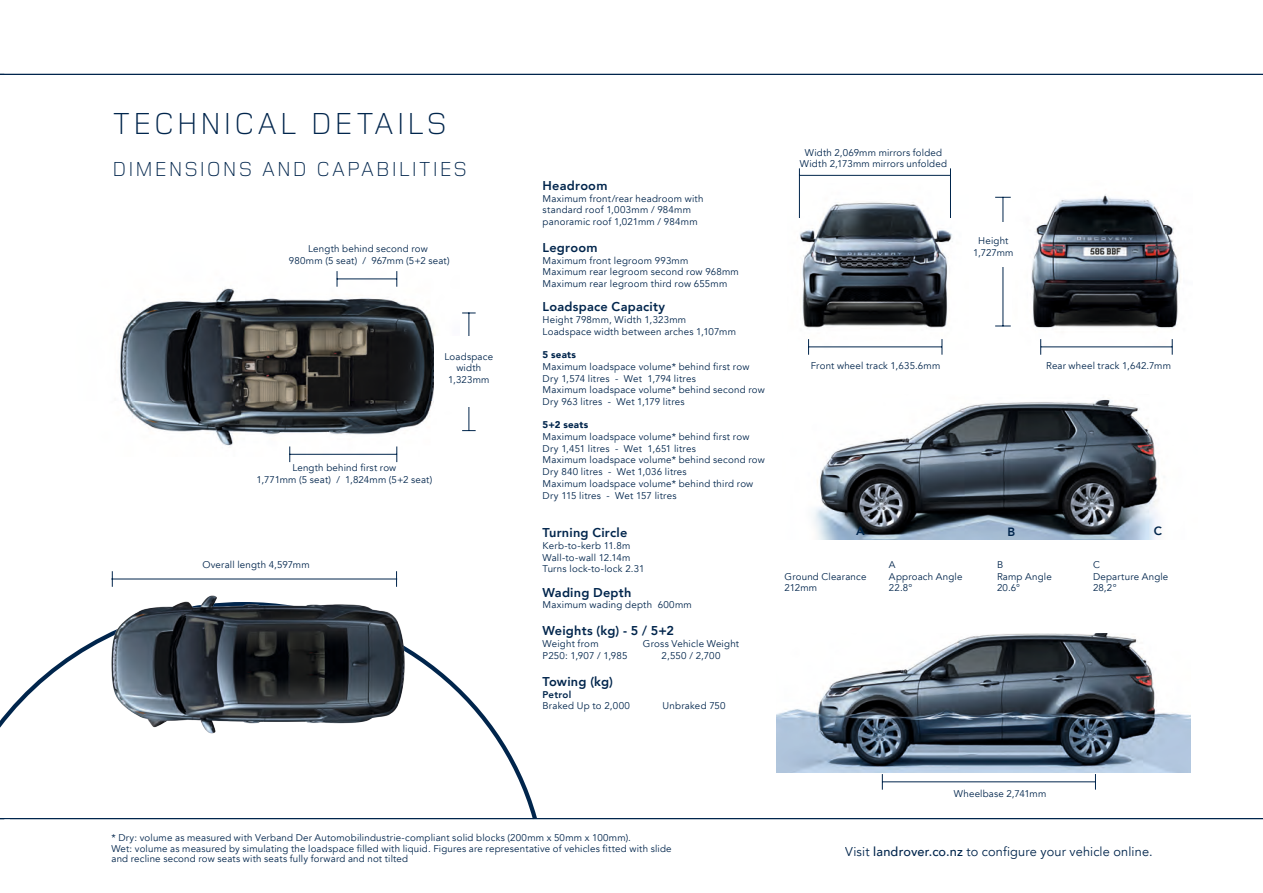
<style>
.page{position:relative;width:1263px;height:893px;background:#fff}
.page>*{position:absolute;margin:0;border:0;box-sizing:border-box;transform-origin:0 0}
.LR_Section_Header{font:300 31.5px "Land Rover Wide";letter-spacing:-.005em;color:#00254c}
.LR_Sub_Header_Level{font:300 21px "Land Rover Wide";letter-spacing:-.005em;color:#00254c}
.LR_Body_Copy{font:800 12.75px "Avenir";letter-spacing:.02em;color:#00254c}
.t1{font:12.75px "Avenir";letter-spacing:.01em;color:#00254c}
.LR_Body_Copy-2{font:800 12px "Avenir";color:#00254c}
.LR_Body_Copy-3{font:9.75px "Avenir";letter-spacing:.02em;color:#00254c}
.LR_Caveat_caption{font:9.75px/10.5px "Avenir";letter-spacing:.02em;color:#00254c}
.LR_Body_Copy-4{font:900 9.75px "Avenir";letter-spacing:.025em;color:#00254c}
.LR_Body_Copy-5{font:800 9.75px "Avenir";letter-spacing:.03em;color:#00254c}
.s1{font-weight:500}
</style>
<div class="page">
<svg style="left:0;top:634px;width:540px;height:186px"></svg>
<img style="left:1031px;top:194px;width:148px;height:152px">
<img style="left:798px;top:184px;width:155px;height:166px">
<img style="left:107px;top:571px;width:302px;height:188px">
<img style="left:120px;top:271px;width:315px;height:185px">
<hr style="left:337px;top:279px;width:60px;height:1px;background:#00254c">
<svg style="left:337px;top:271px;width:1px;height:16px"></svg>
<svg style="left:396px;top:271px;width:1px;height:16px"></svg>
<hr style="left:468px;top:313px;width:1px;height:118px;background:#00254c">
<svg style="left:462px;top:313px;width:14px;height:1px"></svg>
<svg style="left:462px;top:430px;width:14px;height:1px"></svg>
<div style="left:434px;top:337px;width:71px;height:70px;background:#fff"></div>
<hr style="left:289px;top:454px;width:108px;height:1px;background:#00254c">
<svg style="left:289px;top:446px;width:1px;height:16px"></svg>
<svg style="left:396px;top:446px;width:1px;height:16px"></svg>
<hr style="left:111px;top:579px;width:286px;height:1px;background:#00254c">
<svg style="left:112px;top:571px;width:1px;height:16px"></svg>
<svg style="left:396px;top:571px;width:1px;height:16px"></svg>
<hr style="left:799px;top:175px;width:151px;height:1px;background:#00254c">
<hr style="left:950px;top:168px;width:1px;height:50px;background:#00254c">
<hr style="left:799px;top:168px;width:1px;height:50px;background:#00254c">
<hr style="left:809px;top:346px;width:133px;height:1px;background:#00254c">
<svg style="left:808px;top:339px;width:1px;height:16px"></svg>
<svg style="left:941px;top:339px;width:1px;height:16px"></svg>
<hr style="left:1041px;top:346px;width:131px;height:1px;background:#00254c">
<svg style="left:1040px;top:339px;width:1px;height:16px"></svg>
<svg style="left:1172px;top:339px;width:1px;height:16px"></svg>
<hr style="left:883px;top:781px;width:212px;height:1px;background:#00254c">
<svg style="left:882px;top:774px;width:1px;height:16px"></svg>
<svg style="left:1095px;top:774px;width:1px;height:16px"></svg>
<img style="left:776px;top:633px;width:415px;height:140px">
<img style="left:813px;top:399px;width:345px;height:141px">
<hr style="left:1002px;top:197px;width:1px;height:129px;background:#00254c">
<svg style="left:995px;top:197px;width:16px;height:1px"></svg>
<svg style="left:995px;top:326px;width:16px;height:1px"></svg>
<div style="left:962px;top:223px;width:60px;height:44px;background:#fff"></div>
<hr style="left:0;top:818px;width:1263px;height:1px;background:#00254c">
<hr style="left:0;top:74px;width:1263px;height:1px;background:#00254c">
<p class="LR_Section_Header" style="left:111px;top:102px;width:339px">TECHNICAL DETAILS</p>
<p class="LR_Sub_Header_Level" style="left:111px;top:155px;width:358px">DIMENSIONS AND CAPABILITIES</p>
<p class="LR_Body_Copy-3" style="left:308px;top:243px;width:121px">Length behind second row</p>
<p class="LR_Body_Copy-3" style="left:289px;top:255px;width:162px">980mm (5 seat) / 967mm (5+2 seat)</p>
<p class="LR_Body_Copy-3" style="left:444px;top:350px;width:50px">Loadspace</p>
<p class="LR_Body_Copy-3" style="left:456px;top:362px;width:26px">width</p>
<p class="LR_Body_Copy-3" style="left:448px;top:374px;width:43px">1,323mm</p>
<p class="LR_Body_Copy-3" style="left:292px;top:462px;width:105px">Length behind first row</p>
<p class="LR_Body_Copy-3" style="left:256px;top:474px;width:177px">1,771mm (5 seat) / 1,824mm (5+2 seat)</p>
<p class="LR_Body_Copy-3" style="left:202px;top:559px;width:109px">Overall length 4,597mm</p>
<p class="LR_Body_Copy" style="left:542px;top:175px;width:66px">Headroom</p>
<p class="LR_Body_Copy-3" style="left:542px;top:192px;width:163px">Maximum front/rear headroom with</p>
<p class="LR_Body_Copy-3" style="left:542px;top:204px;width:150px">standard roof 1,003mm / 984mm</p>
<p class="LR_Body_Copy-3" style="left:542px;top:216px;width:157px">panoramic roof 1,021mm / 984mm</p>
<p class="LR_Body_Copy" style="left:542px;top:238px;width:56px">Legroom</p>
<p class="LR_Body_Copy-3" style="left:542px;top:254px;width:147px">Maximum front legroom 993mm</p>
<p class="LR_Body_Copy-3" style="left:542px;top:266px;width:198px">Maximum rear legroom second row 968mm</p>
<p class="LR_Body_Copy-3" style="left:542px;top:278px;width:186px">Maximum rear legroom third row 655mm</p>
<p class="LR_Body_Copy" style="left:542px;top:297px;width:124px">Loadspace Capacity</p>
<p class="LR_Body_Copy-3" style="left:542px;top:314px;width:145px">Height 798mm, Width 1,323mm</p>
<p class="LR_Body_Copy-3" style="left:542px;top:326px;width:195px">Loadspace width between arches 1,107mm</p>
<p class="LR_Body_Copy-4" style="left:542px;top:346px;width:35px">5 seats</p>
<p class="LR_Body_Copy-3" style="left:542px;top:361px;width:208px">Maximum loadspace volume* behind first row</p>
<p class="LR_Body_Copy-3" style="left:542px;top:372px;width:155px">Dry 1,574 litres - Wet 1,794 litres</p>
<p class="LR_Body_Copy-3" style="left:542px;top:384px;width:224px">Maximum loadspace volume* behind second row</p>
<p class="LR_Body_Copy-3" style="left:542px;top:396px;width:144px">Dry 963 litres - Wet 1,179 litres</p>
<p class="LR_Body_Copy-4" style="left:542px;top:417px;width:47px">5+2 seats</p>
<p class="LR_Body_Copy-3" style="left:542px;top:431px;width:208px">Maximum loadspace volume* behind first row</p>
<p class="LR_Body_Copy-3" style="left:542px;top:443px;width:155px">Dry 1,451 litres - Wet 1,651 litres</p>
<p class="LR_Body_Copy-3" style="left:542px;top:454px;width:224px">Maximum loadspace volume* behind second row</p>
<p class="LR_Body_Copy-3" style="left:542px;top:466px;width:146px">Dry 840 litres - Wet 1,036 litres</p>
<p class="LR_Body_Copy-3" style="left:542px;top:478px;width:212px">Maximum loadspace volume* behind third row</p>
<p class="LR_Body_Copy-3" style="left:542px;top:489px;width:136px">Dry 115 litres - Wet 157 litres</p>
<p class="LR_Body_Copy" style="left:542px;top:523px;width:86px">Turning Circle</p>
<p class="LR_Body_Copy-3" style="left:542px;top:540px;width:89px">Kerb-to-kerb 11.8m</p>
<p class="LR_Body_Copy-3" style="left:542px;top:551px;width:89px">Wall-to-wall 12.14m</p>
<p class="LR_Body_Copy-3" style="left:542px;top:563px;width:103px">Turns lock-to-lock 2.31</p>
<p class="LR_Body_Copy" style="left:542px;top:582px;width:90px">Wading Depth</p>
<p class="LR_Body_Copy-3" style="left:542px;top:599px;width:151px">Maximum wading depth 600mm</p>
<p class="LR_Body_Copy" style="left:542px;top:621px;width:133px">Weights (kg) - 5 / 5+2</p>
<p class="LR_Body_Copy-3" style="left:542px;top:638px;width:58px">Weight from</p>
<p class="LR_Body_Copy-3" style="left:643px;top:638px;width:98px">Gross Vehicle Weight</p>
<p class="LR_Body_Copy-3" style="left:542px;top:650px;width:86px">P250: 1,907 / 1,985</p>
<p class="LR_Body_Copy-3" style="left:662px;top:650px;width:60px">2,550 / 2,700</p>
<p class="LR_Body_Copy" style="left:542px;top:671px;width:72px">Towing (kg)</p>
<p class="LR_Body_Copy-5" style="left:542px;top:686px;width:30px">Petrol</p>
<p class="LR_Body_Copy-3" style="left:542px;top:700px;width:89px">Braked Up to 2,000</p>
<p class="LR_Body_Copy-3" style="left:662px;top:700px;width:65px">Unbraked 750</p>
<p class="LR_Body_Copy-3" style="left:805px;top:146px;width:139px">Width 2,069mm mirrors folded</p>
<p class="LR_Body_Copy-3" style="left:800px;top:158px;width:149px">Width 2,173mm mirrors unfolded</p>
<p class="LR_Body_Copy-3" style="left:978px;top:235px;width:32px">Height</p>
<p class="LR_Body_Copy-3" style="left:973px;top:247px;width:42px">1,727mm</p>
<p class="LR_Body_Copy-3" style="left:811px;top:360px;width:131px">Front wheel track 1,635.6mm</p>
<p class="LR_Body_Copy-3" style="left:1046px;top:360px;width:126px">Rear wheel track 1,642.7mm</p>
<p class="LR_Body_Copy-2" style="left:856px;top:522px;width:10px">A</p>
<p class="LR_Body_Copy-2" style="left:1008px;top:523px;width:9px">B</p>
<p class="LR_Body_Copy-2" style="left:1154px;top:522px;width:10px">C</p>
<p class="LR_Body_Copy-3" style="left:889px;top:559px;width:8px">A</p>
<p class="LR_Body_Copy-3" style="left:997px;top:559px;width:8px">B</p>
<p class="LR_Body_Copy-3" style="left:1093px;top:559px;width:8px">C</p>
<p class="LR_Body_Copy-3" style="left:785px;top:570px;width:83px">Ground Clearance</p>
<p class="LR_Body_Copy-3" style="left:889px;top:570px;width:75px">Approach Angle</p>
<p class="LR_Body_Copy-3" style="left:997px;top:570px;width:56px">Ramp Angle</p>
<p class="LR_Body_Copy-3" style="left:1093px;top:570px;width:77px">Departure Angle</p>
<p class="LR_Body_Copy-3" style="left:785px;top:582px;width:34px">212mm</p>
<p class="LR_Body_Copy-3" style="left:889px;top:582px;width:25px">22.8°</p>
<p class="LR_Body_Copy-3" style="left:997px;top:582px;width:24px">20.6°</p>
<p class="LR_Body_Copy-3" style="left:1093px;top:582px;width:25px">28,2°</p>
<p class="LR_Caveat_caption" style="left:111px;top:833px;width:521px">* Dry: volume as measured with Verband Der Automobilindustrie-compliant solid blocks (200mm x 50mm x 100mm).</p>
<p class="LR_Caveat_caption" style="left:111px;top:843px;width:562px">Wet: volume as measured by simulating the loadspace filled with liquid. Figures are representative of vehicles fitted with slide and recline second row seats with seats fully forward and not tilted</p>
<p class="LR_Body_Copy-3" style="left:954px;top:788px;width:94px">Wheelbase 2,741mm</p>
<h3 class="t1" style="left:845px;top:844px;width:309px">Visit <span class="s1">landrover.co.nz</span> to configure your vehicle online.</h3>
</div>
